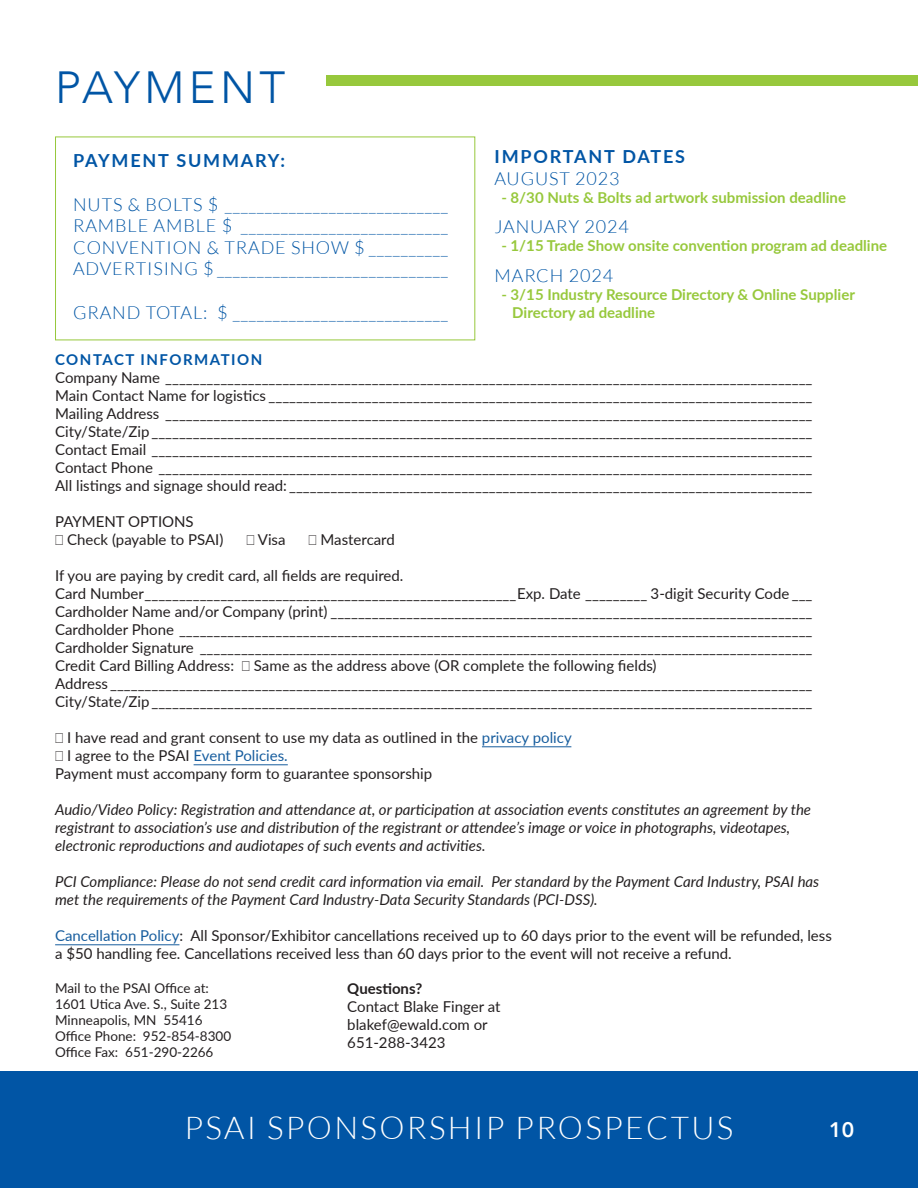
<style>
.page{position:relative;width:918px;height:1188px;background:#fff}
.page>*{position:absolute;margin:0;border:0;box-sizing:border-box;transform-origin:0 0}
.t1{font:300 45px "Avenir";letter-spacing:.1em;color:#0155a5}
.t2{font:300 31.5px "Lato";letter-spacing:.075em;color:#fff}
.t3{font:800 21px "Avenir";color:#fff}
.t4{font:300 18px "Lato";letter-spacing:.05em;color:#0155a5}
.t5{font:700 18px "Lato";letter-spacing:.1em;color:#0155a5}
.t6{font:15px/18px "Lato";color:#231f20}
.t7{font:italic 15px/18px "Lato";color:#231f20}
.t8{font:700 15px/18px "Lato";color:#97c83c}
.t9{font:700 15px "Lato";letter-spacing:.1em;color:#0155a5}
.t10{font:700 15px "Lato";color:#231f20}
.t11{font:13.5px "Lato";color:#231f20}
.s1{color:#175d9e}
</style>
<div class="page">
<div style="left:0;top:1071px;width:918px;height:117px;background:#0155a5"></div>
<div style="left:327px;top:75px;width:591px;height:11px;background:#97c83c"></div>
<hr style="left:482px;top:746px;width:89px;height:1px;background:#175d9e">
<hr style="left:194px;top:764px;width:94px;height:1px;background:#175d9e">
<hr style="left:55px;top:944px;width:124px;height:1px;background:#175d9e">
<p class="t1" style="left:55px;top:61px;width:232px">PAYMENT</p>
<h3 class="t5" style="left:73px;top:148px;width:214px">PAYMENT SUMMARY:</h3>
<h4 class="t4" style="left:73px;top:195px;width:376px">NUTS &amp; BOLTS $ ____________________________</h4>
<h4 class="t4" style="left:73px;top:216px;width:376px">RAMBLE AMBLE $ __________________________</h4>
<h4 class="t4" style="left:73px;top:238px;width:376px">CONVENTION &amp; TRADE SHOW $ __________</h4>
<h4 class="t4" style="left:73px;top:259px;width:376px">ADVERTISING $ _____________________________</h4>
<h4 class="t4" style="left:73px;top:303px;width:376px">GRAND TOTAL: $ ___________________________</h4>
<h3 class="t5" style="left:495px;top:143px;width:192px">IMPORTANT DATES</h3>
<h4 class="t4" style="left:495px;top:168px;width:127px">AUGUST 2023</h4>
<h5 class="t8" style="left:501px;top:187px;width:346px">- 8/30 Nuts &amp; Bolts ad artwork submission deadline</h5>
<h4 class="t4" style="left:495px;top:217px;width:136px">JANUARY 2024</h4>
<h5 class="t8" style="left:501px;top:236px;width:387px">- 1/15 Trade Show onsite convention program ad deadline</h5>
<h4 class="t4" style="left:495px;top:266px;width:120px">MARCH 2024</h4>
<h5 class="t8" style="left:512px;top:285px;width:344px;text-indent:-11px">- 3/15 Industry Resource Directory &amp; Online Supplier<br>Directory ad deadline</h5>
<h3 class="t9" style="left:55px;top:349px;width:209px">CONTACT INFORMATION</h3>
<p class="t6" style="left:55px;top:368px;width:759px">Company Name ______________________________________________________________________________________________</p>
<p class="t6" style="left:55px;top:386px;width:759px">Main Contact Name for logistics _______________________________________________________________________________</p>
<p class="t6" style="left:55px;top:404px;width:759px">Mailing Address ______________________________________________________________________________________________</p>
<p class="t6" style="left:55px;top:422px;width:759px">City/State/Zip________________________________________________________________________________________________</p>
<p class="t6" style="left:55px;top:440px;width:759px">Contact Email ________________________________________________________________________________________________<br>Contact Phone _______________________________________________________________________________________________</p>
<p class="t6" style="left:55px;top:476px;width:759px">All listings and signage should read: ____________________________________________________________________________</p>
<p class="t6" style="left:55px;top:512px;width:140px">PAYMENT OPTIONS</p>
<p class="t6" style="left:67px;top:530px;width:158px">Check (payable to PSAI)</p>
<p class="t6" style="left:258px;top:530px;width:29px">Visa</p>
<p class="t6" style="left:321px;top:530px;width:76px">Mastercard</p>
<p class="t6" style="left:55px;top:566px;width:350px">If you are paying by credit card, all fields are required.</p>
<p class="t6" style="left:55px;top:584px;width:759px">Card Number______________________________________________________Exp. Date _________ 3-digit Security Code ___</p>
<p class="t6" style="left:55px;top:602px;width:759px">Cardholder Name and/or Company (print) ______________________________________________________________________</p>
<p class="t6" style="left:55px;top:620px;width:759px">Cardholder Phone ____________________________________________________________________________________________<br>Cardholder Signature _________________________________________________________________________________________</p>
<p class="t6" style="left:55px;top:656px;width:181px">Credit Card Billing Address:</p>
<p class="t6" style="left:254px;top:656px;width:404px">Same as the address above (OR complete the following fields)</p>
<p class="t6" style="left:55px;top:674px;width:759px">Address ______________________________________________________________________________________________________</p>
<p class="t6" style="left:55px;top:692px;width:759px">City/State/Zip________________________________________________________________________________________________</p>
<p class="t6" style="left:67px;top:728px;width:506px">I have read and grant consent to use my data as outlined in the <span class="s1">privacy policy</span></p>
<p class="t6" style="left:67px;top:746px;width:222px">I agree to the PSAI <span class="s1">Event Policies.</span></p>
<p class="t6" style="left:55px;top:764px;width:379px">Payment must accompany form to guarantee sponsorship</p>
<p class="t7" style="left:55px;top:800px;width:757px">Audio/Video Policy: Registration and attendance at, or participation at association events constitutes an agreement by the registrant to association’s use and distribution of the registrant or attendee’s image or voice in photographs, videotapes, electronic reproductions and audiotapes of such events and activities.</p>
<p class="t7" style="left:55px;top:872px;width:766px">PCI Compliance: Please do not send credit card information via email. Per standard by the Payment Card Industry, PSAI has met the requirements of the Payment Card Industry-Data Security Standards (PCI-DSS).</p>
<p class="t6" style="left:55px;top:926px;width:778px"><span class="s1">Cancellation Policy</span>: All Sponsor/Exhibitor cancellations received up to 60 days prior to the event will be refunded, less a $50 handling fee. Cancellations received less than 60 days prior to the event will not receive a refund.</p>
<p class="t11" style="left:55px;top:978px;width:155px">Mail to the PSAI Office at:</p>
<p class="t11" style="left:55px;top:994px;width:174px">1601 Utica Ave. S., Suite 213</p>
<p class="t11" style="left:55px;top:1010px;width:149px">Minneapolis, MN 55416</p>
<p class="t11" style="left:55px;top:1027px;width:178px">Office Phone: 952-854-8300</p>
<p class="t11" style="left:55px;top:1043px;width:160px">Office Fax: 651-290-2266</p>
<p class="t10" style="left:347px;top:977px;width:77px">Questions?</p>
<p class="t6" style="left:347px;top:997px;width:155px">Contact Blake Finger at</p>
<p class="t6" style="left:347px;top:1015px;width:142px">blakef@ewald.com or</p>
<p class="t6" style="left:347px;top:1033px;width:100px">651-288-3423</p>
<p class="t2" style="left:184px;top:1111px;width:551px">PSAI SPONSORSHIP PROSPECTUS</p>
<h3 class="t3" style="left:829px;top:1114px;width:26px">10</h3>
</div>
